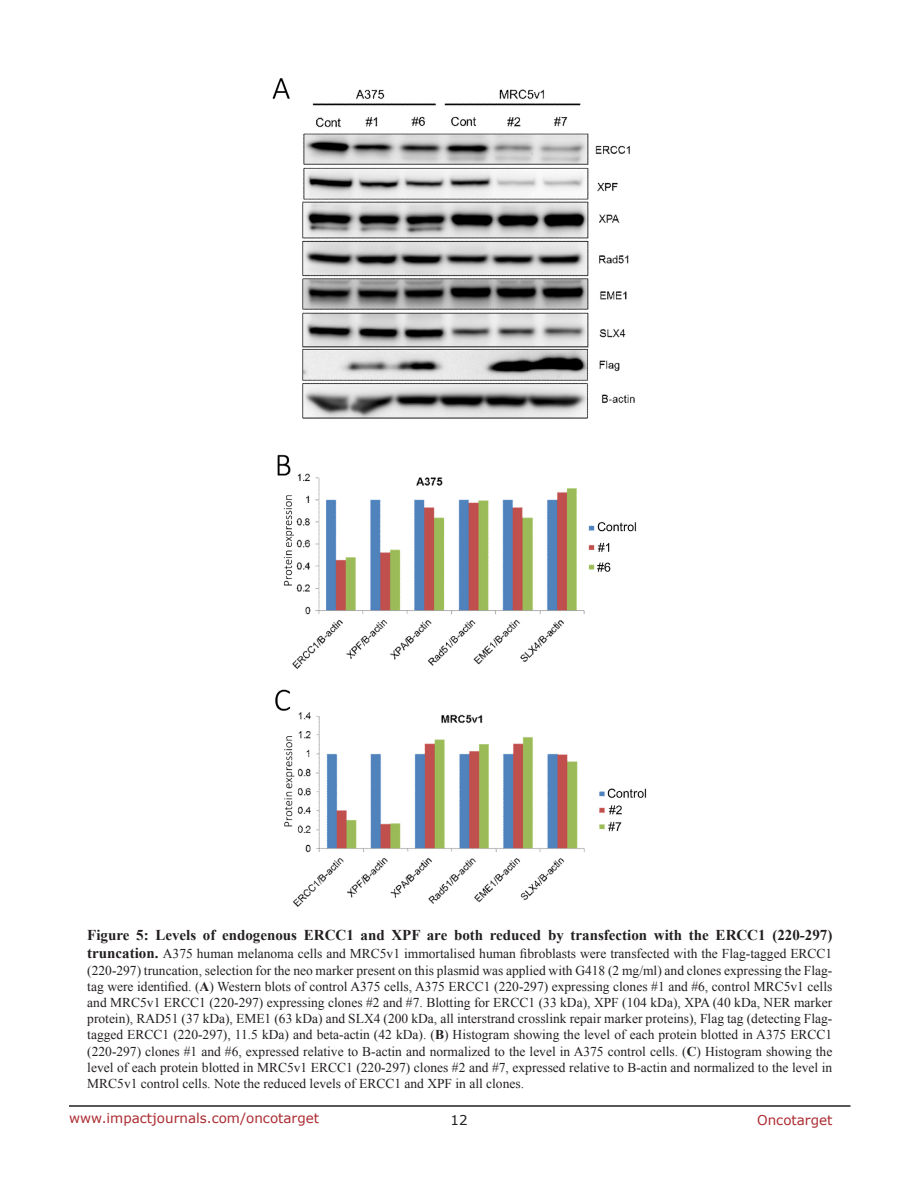
<style>
.page{position:relative;width:918px;height:1188px;background:#fff}
.page>*{position:absolute;margin:0;border:0;box-sizing:border-box;transform-origin:0 0}
.FigureText{font:700 15px "Times New Roman";color:#231f20}
.FigureText-2{font:13.5px/16.2px "Times New Roman";color:#231f20;text-align:justify}
.t1{font:13.5px "Verdana";color:#ac2b31}
.t2{font:13.5px "Verdana";color:#231f20}
.s1{font-weight:700;font-size:15px}
.s2{font-weight:700}
</style>
<div class="page">
<hr style="left:69px;top:1105px;width:781px;height:2px;background:#231f20">
<img style="left:273px;top:78px;width:374px;height:829px">
<p class="FigureText" style="left:87px;top:925px;width:747px">Figure 5: Levels of endogenous ERCC1 and XPF are both reduced by transfection with the ERCC1 (220-297)</p>
<p class="FigureText-2" style="left:87px;top:945px;width:747px"><span class="s1">truncation.</span> A375 human melanoma cells and MRC5v1 immortalised human fibroblasts were transfected with the Flag-tagged ERCC1 (220-297) truncation, selection for the neo marker present on this plasmid was applied with G418 (2 mg/ml) and clones expressing the Flag&shy;tag were identified. (<span class="s2">A</span>) Western blots of control A375 cells, A375 ERCC1 (220-297) expressing clones #1 and #6, control MRC5v1 cells and MRC5v1 ERCC1 (220-297) expressing clones #2 and #7. Blotting for ERCC1 (33 kDa), XPF (104 kDa), XPA (40 kDa, NER marker protein), RAD51 (37 kDa), EME1 (63 kDa) and SLX4 (200 kDa, all interstrand crosslink repair marker proteins), Flag tag (detecting Flag&shy;tagged ERCC1 (220-297), 11.5 kDa) and beta-actin (42 kDa). (<span class="s2">B</span>) Histogram showing the level of each protein blotted in A375 ERCC1 (220-297) clones #1 and #6, expressed relative to B-actin and normalized to the level in A375 control cells. (<span class="s2">C</span>) Histogram showing the level of each protein blotted in MRC5v1 ERCC1 (220-297) clones #2 and #7, expressed relative to B-actin and normalized to the level in MRC5v1 control cells. Note the reduced levels of ERCC1 and XPF in all clones.</p>
<p class="t1" style="left:69px;top:1109px;width:252px">www.impactjournals.com/oncotarget</p>
<p class="t2" style="left:450px;top:1111px;width:19px">12</p>
<p class="t1" style="left:757px;top:1111px;width:77px">Oncotarget</p>
</div>
